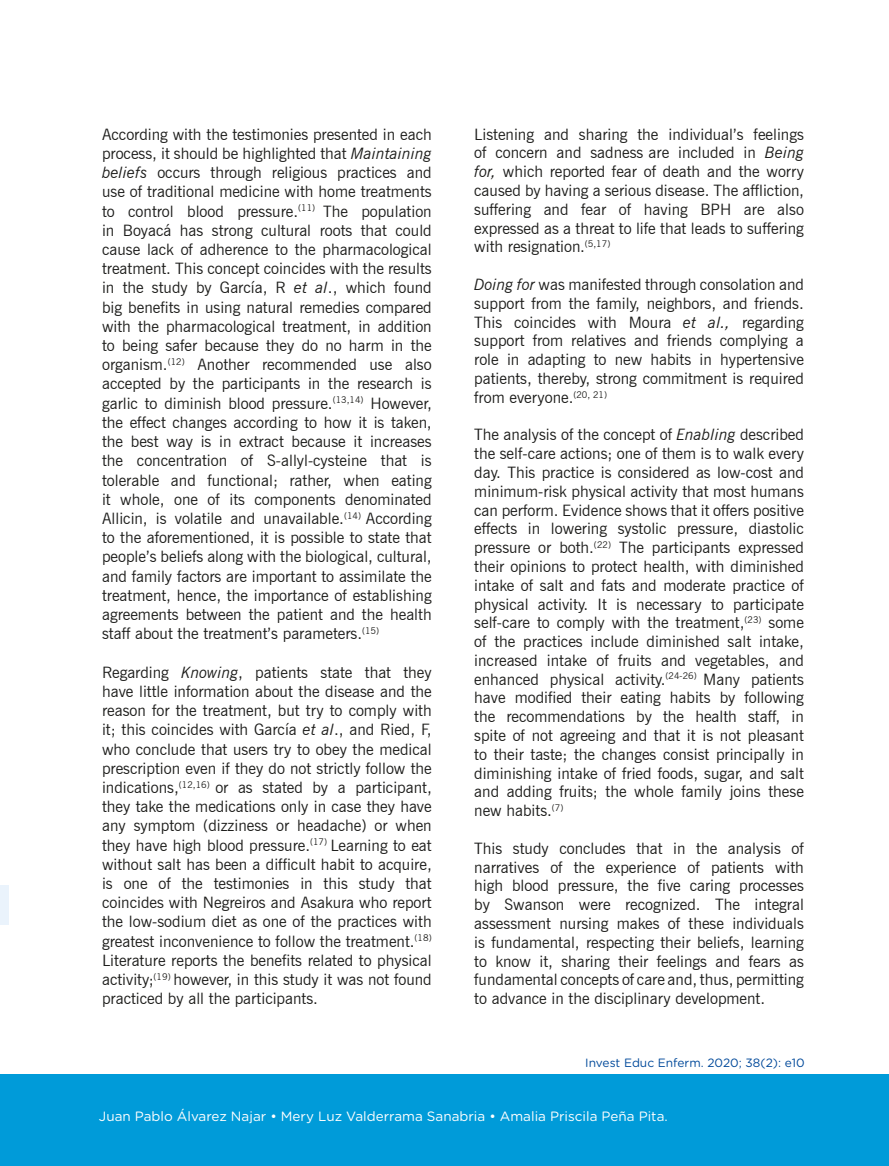
<style>
.page{position:relative;width:889px;height:1166px;background:#fff}
.page>*{position:absolute;margin:0;border:0;box-sizing:border-box;transform-origin:0 0}
.t1{font:15.75px/19.2px "News Gothic BT";color:#1d1d1b;text-align:justify}
.t2{font:13.5px "Gotham Rounded";color:#fff}
.t3{font:12px "Gotham Rounded";color:#00499a}
.s1{font-style:italic}
</style>
<div class="page">
<div style="left:0;top:1074px;width:8px;height:91px;background:#009bd9"></div>
<div style="left:9px;top:1074px;width:880px;height:91px;background:#009bd9"></div>
<div style="left:0;top:884px;width:8px;height:40px;background:#eaf3fc"></div>
<p class="t1" style="left:102px;top:124px;width:331px">According with the testimonies presented in each process, it should be highlighted that <span class="s1">Maintaining beliefs</span> occurs through religious practices and use of traditional medicine with home treatments to control blood pressure.<sup>(11)</sup> The population in Boyacá has strong cultural roots that could cause lack of adherence to the pharmacological treatment. This concept coincides with the results in the study by García, R <span class="s1">et al</span>., which found big benefits in using natural remedies compared with the pharmacological treatment, in addition to being safer because they do no harm in the organism.<sup>(12)</sup> Another recommended use also accepted by the participants in the research is garlic to diminish blood pressure.<sup>(13,14)</sup> However, the effect changes according to how it is taken, the best way is in extract because it increases the concentration of S-allyl-cysteine that is tolerable and functional; rather, when eating it whole, one of its components denominated Allicin, is volatile and unavailable.<sup>(14)</sup> According to the aforementioned, it is possible to state that people’s beliefs along with the biological, cultural, and family factors are important to assimilate the treatment, hence, the importance of establishing agreements between the patient and the health staff about the treatment’s parameters.<sup>(15)</sup></p>
<p class="t1" style="left:102px;top:662px;width:331px">Regarding <span class="s1">Knowing</span>, patients state that they have little information about the disease and the reason for the treatment, but try to comply with it; this coincides with García <span class="s1">et al</span>., and Ried, F, who conclude that users try to obey the medical prescription even if they do not strictly follow the indications,<sup>(12,16)</sup> or as stated by a participant, they take the medications only in case they have any symptom (dizziness or headache) or when they have high blood pressure.<sup>(17)</sup> Learning to eat without salt has been a difficult habit to acquire, is one of the testimonies in this study that coincides with Negreiros and Asakura who report the low-sodium diet as one of the practices with greatest inconvenience to follow the treatment.<sup>(18)<br></sup>Literature reports the benefits related to physical activity;<sup>(19)</sup> however, in this study it was not found practiced by all the participants.</p>
<p class="t1" style="left:474px;top:124px;width:331px;line-height:18.8px">Listening and sharing the individual’s feelings of concern and sadness are included in <span class="s1">Being for,</span> which reported fear of death and the worry caused by having a serious disease. The affliction, suffering and fear of having BPH are also expressed as a threat to life that leads to suffering with resignation.<sup>(5,17)</sup></p>
<p class="t1" style="left:474px;top:275px;width:331px;line-height:18.8px"><span class="s1">Doing for</span> was manifested through consolation and support from the family, neighbors, and friends.<br>This coincides with Moura <span class="s1">et al.,</span> regarding support from relatives and friends complying a role in adapting to new habits in hypertensive patients, thereby, strong commitment is required from everyone.<sup>(20,</sup> <sup>21)</sup></p>
<p class="t1" style="left:474px;top:425px;width:331px;line-height:18.8px">The analysis of the concept of <span class="s1">Enabling</span> described the self-care actions; one of them is to walk every day. This practice is considered as low-cost and minimum-risk physical activity that most humans can perform. Evidence shows that it offers positive effects in lowering systolic pressure, diastolic pressure or both.<sup>(22)</sup> The participants expressed their opinions to protect health, with diminished intake of salt and fats and moderate practice of physical activity. It is necessary to participate self-care to comply with the treatment,<sup>(23)</sup> some of the practices include diminished salt intake, increased intake of fruits and vegetables, and enhanced physical activity.<sup>(24-26)</sup> Many patients have modified their eating habits by following the recommendations by the health staff, in spite of not agreeing and that it is not pleasant to their taste; the changes consist principally in diminishing intake of fried foods, sugar, and salt and adding fruits; the whole family joins these new habits.<sup>(7)</sup></p>
<p class="t1" style="left:474px;top:838px;width:331px;line-height:18.8px">This study concludes that in the analysis of narratives of the experience of patients with high blood pressure, the five caring processes by Swanson were recognized. The integral assessment nursing makes of these individuals is fundamental, respecting their beliefs, learning to know it, sharing their feelings and fears as fundamental concepts of care and, thus, permitting to advance in the disciplinary development.</p>
<p class="t3" style="left:585px;top:1054px;width:221px">Invest Educ Enferm. 2020; 38(2): e10</p>
<p class="t2" style="left:99px;top:1106px;width:570px">Juan Pablo Álvarez Najar • Mery Luz Valderrama Sanabria • Amalia Priscila Peña Pita.</p>
</div>
